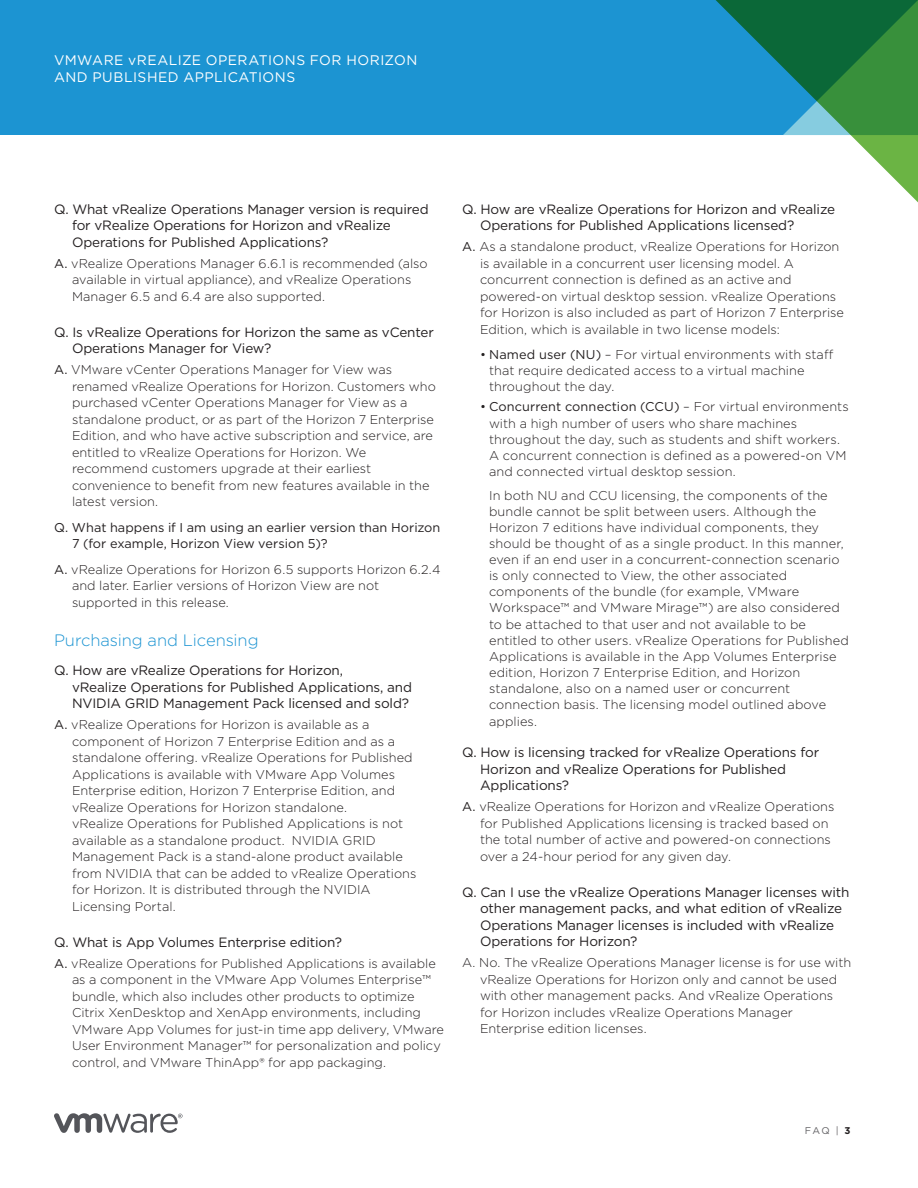
<style>
.page{position:relative;width:918px;height:1188px;background:#fff}
.page>*{position:absolute;margin:0;border:0;box-sizing:border-box;transform-origin:0 0}
._5a__SUBHEAD-1{font:300 16.5px "Gotham";letter-spacing:-.005em;color:#1c94d2}
.t1{font:13.8px/17.2px "Gotham";letter-spacing:.035em;color:#fff}
._4b__QUESTION-SUBHEA{font:13.5px/16.5px "Gotham";letter-spacing:-.01em;color:#231f20}
._6a__ANSWER_BODY{font:300 12.75px/16.5px "Gotham";letter-spacing:.005em;color:#231f20}
._6a__ANSWER_BODY-2{font:12.75px/16.5px "Gotham";letter-spacing:.005em;color:#231f20}
.t2{font:9.75px "Gotham";color:#636265}
.s1{font-weight:400}
.s2{font-weight:700;color:#231f20}
</style>
<div class="page">
<svg style="left:54px;top:1113px;width:129px;height:20px"></svg>
<div style="left:0;top:0;width:918px;height:135px;background:#1c94d2"></div>
<svg style="left:715px;top:0;width:203px;height:203px"></svg>
<p class="t1" style="left:54px;top:51px;width:365px">VMWARE vREALIZE OPERATIONS FOR HORIZON<br>AND PUBLISHED APPLICATIONS</p>
<p class="_4b__QUESTION-SUBHEA" style="left:72px;top:201px;width:358px;text-indent:-18px">Q. What vRealize Operations Manager version is required for vRealize Operations for Horizon and vRealize<br>Operations for Published Applications?</p>
<p class="_6a__ANSWER_BODY" style="left:72px;top:255px;width:357px;text-indent:-18px"><span class="s1">A.</span> vRealize Operations Manager 6.6.1 is recommended (also available in virtual appliance), and vRealize Operations<br>Manager 6.5 and 6.4 are also supported.</p>
<p class="_4b__QUESTION-SUBHEA" style="left:72px;top:324px;width:363px;text-indent:-18px">Q. Is vRealize Operations for Horizon the same as vCenter<br>Operations Manager for View?</p>
<p class="_6a__ANSWER_BODY" style="left:72px;top:361px;width:365px;text-indent:-18px"><span class="s1">A.</span> VMware vCenter Operations Manager for View was renamed vRealize Operations for Horizon. Customers who purchased vCenter Operations Manager for View as a standalone product, or as part of the Horizon 7 Enterprise Edition, and who have active subscription and service, are entitled to vRealize Operations for Horizon. We recommend customers upgrade at their earliest convenience to benefit from new features available in the latest version.</p>
<p class="_6a__ANSWER_BODY-2" style="left:72px;top:519px;width:370px;text-indent:-18px">Q. What happens if I am using an earlier version than Horizon<br>7 (for example, Horizon View version 5)?</p>
<p class="_6a__ANSWER_BODY" style="left:72px;top:561px;width:370px;text-indent:-18px"><span class="s1">A.</span> vRealize Operations for Horizon 6.5 supports Horizon 6.2.4 and later. Earlier versions of Horizon View are not supported in this release.</p>
<p class="_5a__SUBHEAD-1" style="left:54px;top:630px;width:206px">Purchasing and Licensing</p>
<p class="_4b__QUESTION-SUBHEA" style="left:72px;top:662px;width:342px;text-indent:-18px">Q. How are vRealize Operations for Horizon,<br>vRealize Operations for Published Applications, and<br>NVIDIA GRID Management Pack licensed and sold?</p>
<p class="_6a__ANSWER_BODY" style="left:72px;top:716px;width:346px;text-indent:-18px"><span class="s1">A.</span> vRealize Operations for Horizon is available as a component of Horizon 7 Enterprise Edition and as a standalone offering. vRealize Operations for Published Applications is available with VMware App Volumes Enterprise edition, Horizon 7 Enterprise Edition, and vRealize Operations for Horizon standalone.<br>vRealize Operations for Published Applications is not available as a standalone product. NVIDIA GRID Management Pack is a stand-alone product available from NVIDIA that can be added to vRealize Operations for Horizon. It is distributed through the NVIDIA Licensing Portal.</p>
<p class="_4b__QUESTION-SUBHEA" style="left:54px;top:934px;width:290px">Q. What is App Volumes Enterprise edition?</p>
<p class="_6a__ANSWER_BODY" style="left:72px;top:955px;width:374px;text-indent:-18px"><span class="s1">A.</span> vRealize Operations for Published Applications is available as a component in the VMware App Volumes Enterprise™ bundle, which also includes other products to optimize Citrix XenDesktop and XenApp environments, including VMware App Volumes for just-in time app delivery, VMware User Environment Manager™ for personalization and policy control, and VMware ThinApp® for app packaging.</p>
<p class="_4b__QUESTION-SUBHEA" style="left:480px;top:201px;width:357px;text-indent:-18px">Q. How are vRealize Operations for Horizon and vRealize<br>Operations for Published Applications licensed?</p>
<p class="_6a__ANSWER_BODY" style="left:480px;top:238px;width:365px;text-indent:-18px"><span class="s1">A.</span> As a standalone product, vRealize Operations for Horizon is available in a concurrent user licensing model. A concurrent connection is defined as an active and powered-on virtual desktop session. vRealize Operations for Horizon is also included as part of Horizon 7 Enterprise Edition, which is available in two license models:</p>
<p class="_6a__ANSWER_BODY" style="left:489px;top:346px;width:346px;text-indent:-9px">• <span class="s1">Named user (NU)</span> – For virtual environments with staff that require dedicated access to a virtual machine throughout the day.</p>
<p class="_6a__ANSWER_BODY" style="left:489px;top:399px;width:361px;text-indent:-9px">• <span class="s1">Concurrent connection (CCU)</span> – For virtual environments with a high number of users who share machines throughout the day, such as students and shift workers.<br>A concurrent connection is defined as a powered-on VM and connected virtual desktop session.</p>
<p class="_6a__ANSWER_BODY" style="left:489px;top:487px;width:361px">In both NU and CCU licensing, the components of the bundle cannot be split between users. Although the Horizon 7 editions have individual components, they should be thought of as a single product. In this manner, even if an end user in a concurrent-connection scenario is only connected to View, the other associated components of the bundle (for example, VMware Workspace™ and VMware Mirage™) are also considered to be attached to that user and not available to be entitled to other users. vRealize Operations for Published Applications is available in the App Volumes Enterprise edition, Horizon 7 Enterprise Edition, and Horizon standalone, also on a named user or concurrent connection basis. The licensing model outlined above applies.</p>
<p class="_4b__QUESTION-SUBHEA" style="left:480px;top:744px;width:341px;text-indent:-18px">Q. How is licensing tracked for vRealize Operations for<br>Horizon and vRealize Operations for Published<br>Applications?</p>
<p class="_6a__ANSWER_BODY" style="left:480px;top:798px;width:356px;text-indent:-18px"><span class="s1">A.</span> vRealize Operations for Horizon and vRealize Operations for Published Applications licensing is tracked based on the total number of active and powered-on connections over a 24-hour period for any given day.</p>
<p class="_4b__QUESTION-SUBHEA" style="left:480px;top:884px;width:371px;text-indent:-18px">Q. Can I use the vRealize Operations Manager licenses with other management packs, and what edition of vRealize Operations Manager licenses is included with vRealize Operations for Horizon?</p>
<p class="_6a__ANSWER_BODY" style="left:480px;top:954px;width:373px;text-indent:-18px">A. No. The vRealize Operations Manager license is for use with vRealize Operations for Horizon only and cannot be used with other management packs. And vRealize Operations for Horizon includes vRealize Operations Manager Enterprise edition licenses.</p>
<p class="t2" style="left:805px;top:1124px;width:47px">FAQ | <span class="s2">3</span></p>
</div>
